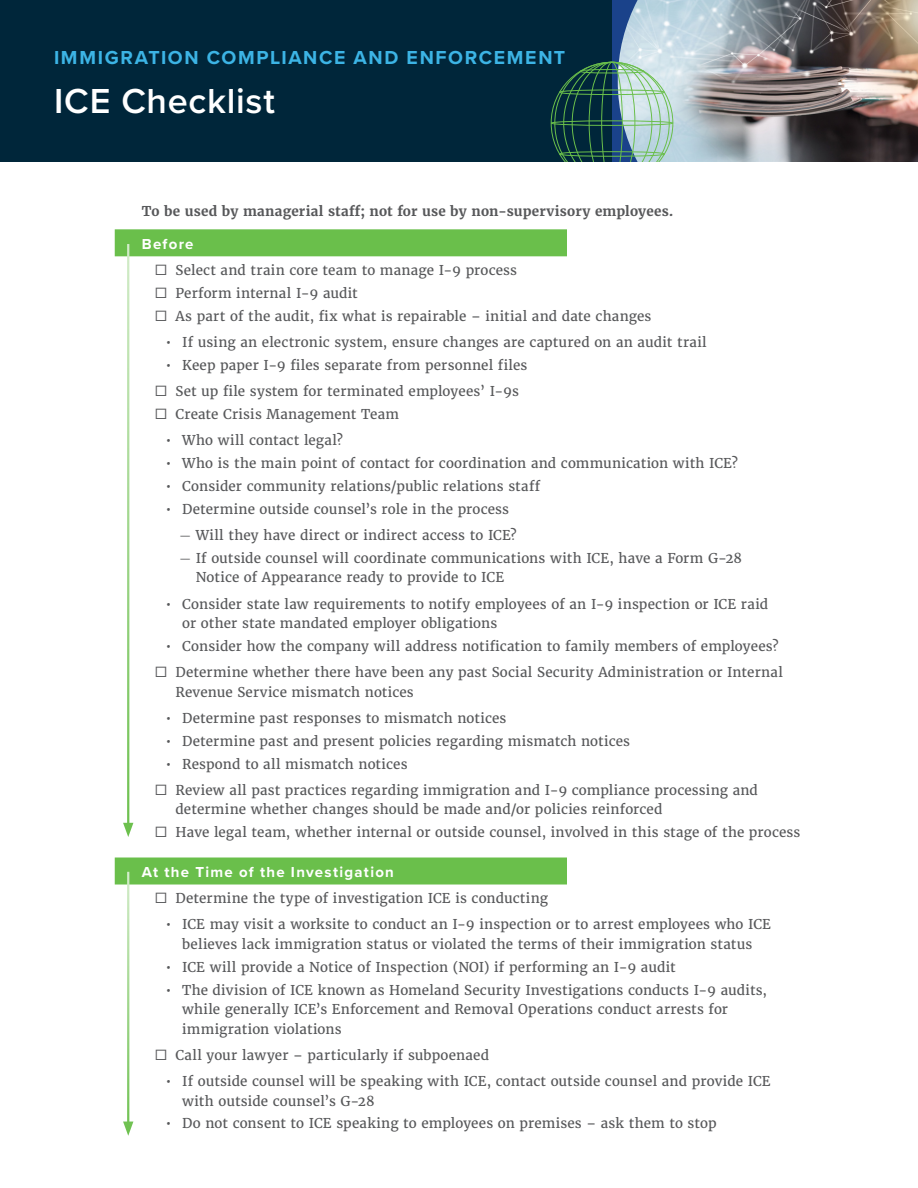
<style>
.page{position:relative;width:918px;height:1188px;background:#fff}
.page>*{position:absolute;margin:0;border:0;box-sizing:border-box;transform-origin:0 0}
.Brochure-Report_Title{font:600 36px "Proxima Nova";letter-spacing:.02em;color:#fff}
.Brochure-Report_Title-2{font:700 19.5px "Proxima Nova";letter-spacing:.08em;color:#3cb4e5}
.Intro_Copy{font:700 15px "Proxima Nova";letter-spacing:.085em;color:#fff}
.t1{font:13.5px/19.5px "Merriweather";letter-spacing:.01em;color:#57585a}
.Body_Copy{font:700 13.5px "Merriweather";letter-spacing:.015em;color:#57585a}
.s1{font-family:"Proxima Nova";font-size:18px}
.s2{font-family:"Museo Sans 300"}
</style>
<div class="page">
<div style="left:0;top:0;width:918px;height:162px;background:#00263a"></div>
<div style="left:115px;top:229px;width:452px;height:27px;background:#6abf4b"></div>
<div style="left:115px;top:858px;width:452px;height:27px;background:#6abf4b"></div>
<img style="left:618px;top:0;width:300px;height:162px">
<svg style="left:551px;top:62px;width:122px;height:100px"></svg>
<hr style="left:127px;top:244px;width:2px;height:583px;background:#fff">
<svg style="left:123px;top:823px;width:10px;height:14px"></svg>
<hr style="left:127px;top:872px;width:2px;height:254px;background:#fff">
<svg style="left:123px;top:1122px;width:10px;height:14px"></svg>
<p class="Brochure-Report_Title-2" style="left:54px;top:43px;width:513px">IMMIGRATION COMPLIANCE AND ENFORCEMENT</p>
<p class="Brochure-Report_Title" style="left:54px;top:74px;width:223px">ICE Checklist</p>
<p class="Body_Copy" style="left:142px;top:202px;width:533px">To be used by managerial staff; not for use by non-supervisory employees.</p>
<p class="Intro_Copy" style="left:142px;top:233px;width:53px">Before</p>
<p class="t1" style="left:155px;top:260px;width:363px"><span class="s1">☐</span> Select and train core team to manage I-9 process</p>
<p class="t1" style="left:155px;top:283px;width:204px"><span class="s1">☐</span> Perform internal I-9 audit</p>
<p class="t1" style="left:155px;top:306px;width:498px"><span class="s1">☐</span> As part of the audit, fix what is repairable – initial and date changes</p>
<p class="t1" style="left:166px;top:332px;width:543px">• If using an electronic system, ensure changes are captured on an audit trail</p>
<p class="t1" style="left:166px;top:355px;width:363px">• Keep paper I-9 files separate from personnel files</p>
<p class="t1" style="left:155px;top:382px;width:365px"><span class="s1">☐</span> Set up file system for terminated employees’ I-9s</p>
<p class="t1" style="left:155px;top:404px;width:245px"><span class="s1">☐</span> Create Crisis Management Team</p>
<p class="t1" style="left:166px;top:431px;width:179px">• Who will contact legal?</p>
<p class="t1" style="left:166px;top:453px;width:574px">• Who is the main point of contact for coordination and communication with ICE?</p>
<p class="t1" style="left:166px;top:476px;width:376px">• Consider community relations/public relations staff</p>
<p class="t1" style="left:166px;top:499px;width:345px">• Determine outside counsel’s role in the process</p>
<p class="t1" style="left:179px;top:525px;width:339px"><span class="s2">—</span> Will they have direct or indirect access to ICE?</p>
<p class="t1" style="left:196px;top:548px;width:548px;text-indent:-16px"><span class="s2">—</span> If outside counsel will coordinate communications with ICE, have a Form G-28<br>Notice of Appearance ready to provide to ICE</p>
<p class="t1" style="left:182px;top:594px;width:588px;text-indent:-16px">• Consider state law requirements to notify employees of an I-9 inspection or ICE raid or other state mandated employer obligations</p>
<p class="t1" style="left:166px;top:636px;width:614px">• Consider how the company will address notification to family members of employees?</p>
<p class="t1" style="left:176px;top:663px;width:609px;text-indent:-20px"><span class="s1">☐</span> Determine whether there have been any past Social Security Administration or Internal<br>Revenue Service mismatch notices</p>
<p class="t1" style="left:166px;top:708px;width:342px">• Determine past responses to mismatch notices</p>
<p class="t1" style="left:166px;top:731px;width:466px">• Determine past and present policies regarding mismatch notices</p>
<p class="t1" style="left:166px;top:754px;width:243px">• Respond to all mismatch notices</p>
<p class="t1" style="left:176px;top:780px;width:584px;text-indent:-20px"><span class="s1">☐</span> Review all past practices regarding immigration and I-9 compliance processing and determine whether changes should be made and/or policies reinforced</p>
<p class="t1" style="left:155px;top:823px;width:647px"><span class="s1">☐</span> Have legal team, whether internal or outside counsel, involved in this stage of the process</p>
<p class="Intro_Copy" style="left:142px;top:861px;width:254px">At the Time of the Investigation</p>
<p class="t1" style="left:155px;top:889px;width:394px"><span class="s1">☐</span> Determine the type of investigation ICE is conducting</p>
<p class="t1" style="left:166px;top:915px;width:607px;text-align:center">• ICE may visit a worksite to conduct an I-9 inspection or to arrest employees who ICE believes lack immigration status or violated the terms of their immigration status</p>
<p class="t1" style="left:166px;top:957px;width:512px">• ICE will provide a Notice of Inspection (NOI) if performing an I-9 audit</p>
<p class="t1" style="left:182px;top:980px;width:586px;text-indent:-16px">• The division of ICE known as Homeland Security Investigations conducts I-9 audits, while generally ICE’s Enforcement and Removal Operations conduct arrests for immigration violations</p>
<p class="t1" style="left:155px;top:1045px;width:335px"><span class="s1">☐</span> Call your lawyer – particularly if subpoenaed</p>
<p class="t1" style="left:182px;top:1072px;width:590px;text-indent:-17px">• If outside counsel will be speaking with ICE, contact outside counsel and provide ICE with outside counsel’s G-28</p>
<p class="t1" style="left:166px;top:1114px;width:552px">• Do not consent to ICE speaking to employees on premises – ask them to stop</p>
</div>
